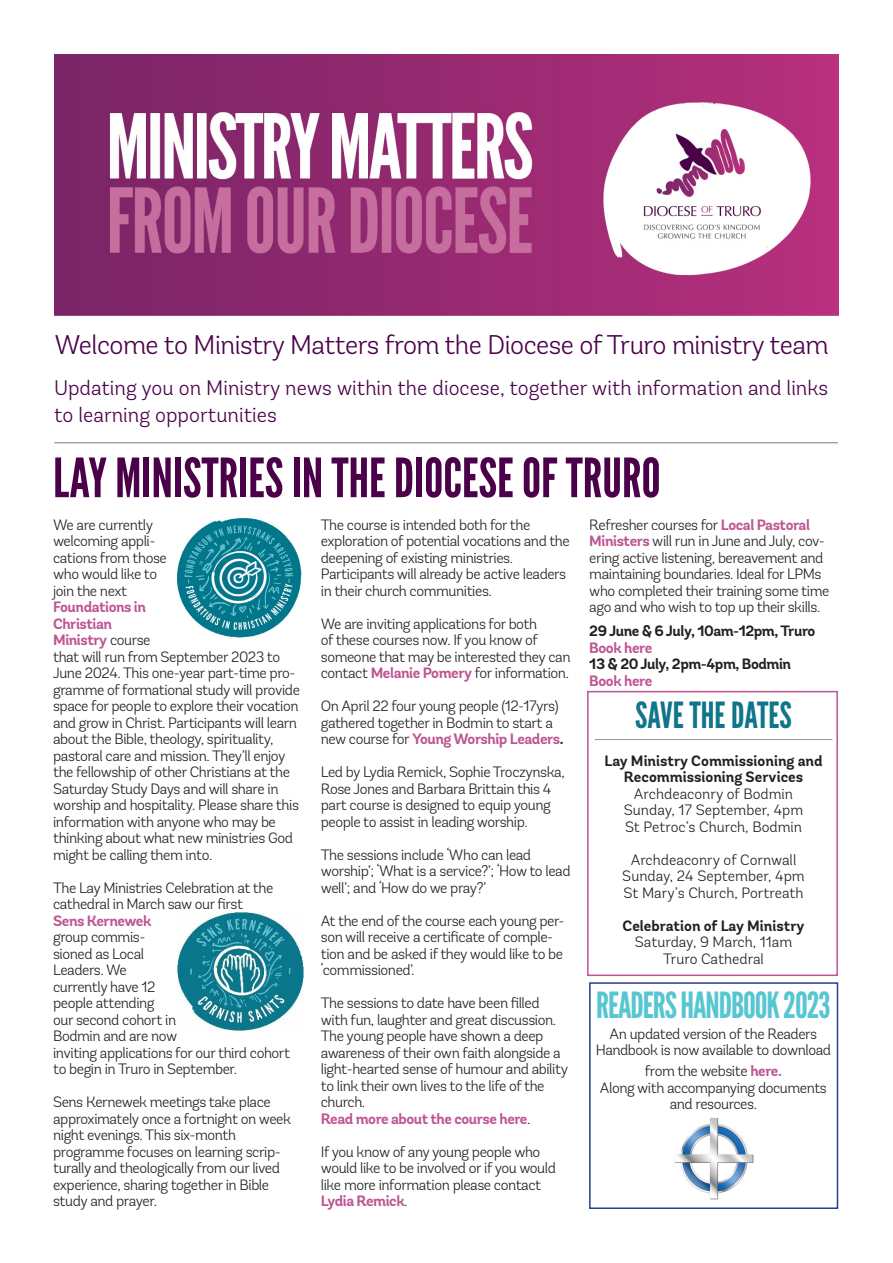
<style>
.page{position:relative;width:893px;height:1263px;background:#fff}
.page>*{position:absolute;margin:0;border:0;box-sizing:border-box;transform-origin:0 0}
.t1{font:54px "League Gothic";color:#4b004a}
.t2{font:36px "League Gothic";letter-spacing:-.03em;color:#57c6d1}
.t3{font:36px "League Gothic";color:#0f758a}
.t4{font:300 27px "Andes Rounded";letter-spacing:-.02em;color:#4b004a}
.Introduction{font:300 21px/27px "Andes Rounded";color:#4b004a}
.t5{font:300 15px/16.5px "Andes Rounded";letter-spacing:-.03em;color:#231f20}
.t6{font:300 15px "Andes Rounded";color:#231f20}
.t7{font:700 15px/16.5px "Andes Rounded";color:#231f20;text-align:center}
.t8{font:700 15px/16.5px "Andes Rounded";letter-spacing:-.03em;color:#bd5592}
.t9{font:700 15px "Andes Rounded";letter-spacing:-.03em;color:#231f20}
.s1{font-weight:700;color:#bd5592}
.s2{font-weight:700}
.s3{font-weight:300;color:#231f20}
</style>
<div class="page">
<img style="left:54px;top:54px;width:785px;height:262px">
<hr style="left:54px;top:442px;width:784px;height:1px;background:#76787b">
<div style="left:589px;top:982px;width:249px;height:227px;border:2px solid #253f8e"></div>
<img style="left:674px;top:1118px;width:80px;height:82px">
<img style="left:178px;top:518px;width:124px;height:120px">
<div style="left:587px;top:691px;width:251px;height:285px;border:2px solid #bd5592"></div>
<hr style="left:595px;top:739px;width:237px;height:1px;background:#939598">
<img style="left:178px;top:912px;width:126px;height:119px">
<p class="t4" style="left:54px;top:329px;width:776px">Welcome to Ministry Matters from the Diocese of Truro ministry team</p>
<p class="Introduction" style="left:54px;top:374px;width:776px">Updating you on Ministry news within the diocese, together with information and links to learning opportunities</p>
<p class="t1" style="left:53px;top:446px;width:609px">LAY MINISTRIES IN THE DIOCESE OF TRURO</p>
<p class="t5" style="left:53px;top:516px;width:115px">We are currently welcoming appli&shy;cations from those who would like to join the next</p>
<p class="t8" style="left:53px;top:599px;width:94px">Foundations in<br>Christian</p>
<p class="t5" style="left:53px;top:632px;width:248px"><span class="s1">Ministry</span> course<br>that will run from September 2023 to June 2024. This one-year part-time pro&shy;gramme of formational study will provide space for people to explore their vocation and grow in Christ. Participants will learn about the Bible, theology, spirituality, pastoral care and mission. They’ll enjoy the fellowship of other Christians at the Saturday Study Days and will share in worship and hospitality. Please share this information with anyone who may be thinking about what new ministries God might be calling them into.</p>
<p class="t5" style="left:53px;top:879px;width:222px">The Lay Ministries Celebration at the cathedral in March saw our first</p>
<p class="t5" style="left:53px;top:912px;width:238px"><span class="s1">Sens Kernewek<br></span>group commis-<br>sioned as Local<br>Leaders. We<br>currently have 12<br>people attending<br>our second cohort in<br>Bodmin and are now<br>inviting applications for our third cohort to begin in Truro in September.</p>
<p class="t5" style="left:53px;top:1094px;width:239px">Sens Kernewek meetings take place approximately once a fortnight on week night evenings. This six-month</p>
<p class="t5" style="left:53px;top:1143px;width:229px">programme focuses on learning scrip&shy;turally and theologically from our lived experience, sharing together in Bible study and prayer.</p>
<p class="t5" style="left:321px;top:516px;width:250px">The course is intended both for the exploration of potential vocations and the deepening of existing ministries.</p>
<p class="t5" style="left:321px;top:566px;width:247px">Participants will already be active leaders in their church communities.</p>
<p class="t5" style="left:321px;top:615px;width:251px">We are inviting applications for both<br>of these courses now. If you know of someone that may be interested they can contact <span class="s1">Melanie Pomery</span> for information.</p>
<p class="t5" style="left:321px;top:698px;width:244px">On April 22 four young people (12-17yrs) gathered together in Bodmin to start a new course for <span class="s1">Young Worship Leaders</span><span class="s2">.</span></p>
<p class="t5" style="left:321px;top:764px;width:245px">Led by Lydia Remick, Sophie Troczynska, Rose Jones and Barbara Brittain this 4 part course is designed to equip young people to assist in leading worship.</p>
<p class="t5" style="left:321px;top:846px;width:251px">The sessions include ‘Who can lead worship’; ‘What is a service?’; ‘How to lead well’; and ‘How do we pray?’</p>
<p class="t5" style="left:321px;top:912px;width:245px">At the end of the course each young per&shy;son will receive a certificate of comple&shy;tion and be asked if they would like to be ‘commissioned’.</p>
<p class="t5" style="left:321px;top:995px;width:249px">The sessions to date have been filled with fun, laughter and great discussion.<br>The young people have shown a deep awareness of their own faith alongside a light-hearted sense of humour and ability to link their own lives to the life of the church.</p>
<p class="t8" style="left:321px;top:1111px;width:211px">Read more about the course here<span class="s3">.</span></p>
<p class="t5" style="left:321px;top:1143px;width:237px">If you know of any young people who would like to be involved or if you would like more information please contact<br><span class="s1">Lydia Remick</span>.</p>
<p class="t5" style="left:589px;top:516px;width:242px">Refresher courses for <span class="s1">Local Pastoral Ministers</span> will run in June and July, cov&shy;ering active listening, bereavement and maintaining boundaries. Ideal for LPMs who completed their training some time ago and who wish to top up their skills.</p>
<p class="t9" style="left:589px;top:622px;width:228px">29 June &amp; 6 July, 10am-12pm, Truro</p>
<p class="t8" style="left:589px;top:640px;width:64px">Book here</p>
<p class="t9" style="left:589px;top:655px;width:203px">13 &amp; 20 July, 2pm-4pm, Bodmin</p>
<p class="t8" style="left:589px;top:673px;width:64px">Book here</p>
<p class="t3" style="left:635px;top:694px;width:158px">SAVE THE DATES</p>
<p class="t7" style="left:604px;top:753px;width:220px">Lay Ministry Commissioning and<br>Recommissioning Services</p>
<p class="t6" style="left:634px;top:785px;width:161px">Archdeaconry of Bodmin</p>
<p class="t6" style="left:624px;top:801px;width:181px">Sunday, 17 September, 4pm</p>
<p class="t6" style="left:625px;top:818px;width:179px">St Petroc’s Church, Bodmin</p>
<p class="t6" style="left:631px;top:851px;width:167px">Archdeaconry of Cornwall</p>
<p class="t6" style="left:622px;top:867px;width:184px">Sunday, 24 September, 4pm</p>
<p class="t6" style="left:623px;top:884px;width:182px">St Mary’s Church, Portreath</p>
<p class="t7" style="left:623px;top:918px;width:184px">Celebration of Lay Ministry</p>
<p class="t6" style="left:635px;top:933px;width:159px">Saturday, 9 March, 11am</p>
<p class="t6" style="left:663px;top:950px;width:102px">Truro Cathedral</p>
<p class="t2" style="left:596px;top:984px;width:236px">READERS HANDBOOK 2023</p>
<p class="t5" style="left:610px;top:1025px;width:209px">An updated version of the Readers</p>
<p class="t5" style="left:596px;top:1040px;width:237px;line-height:21px;text-align:center">Handbook is now available to download from the website <span class="s1">here.</span></p>
<p class="t5" style="left:600px;top:1079px;width:229px;text-align:center">Along with accompanying documents and resources.</p>
</div>
